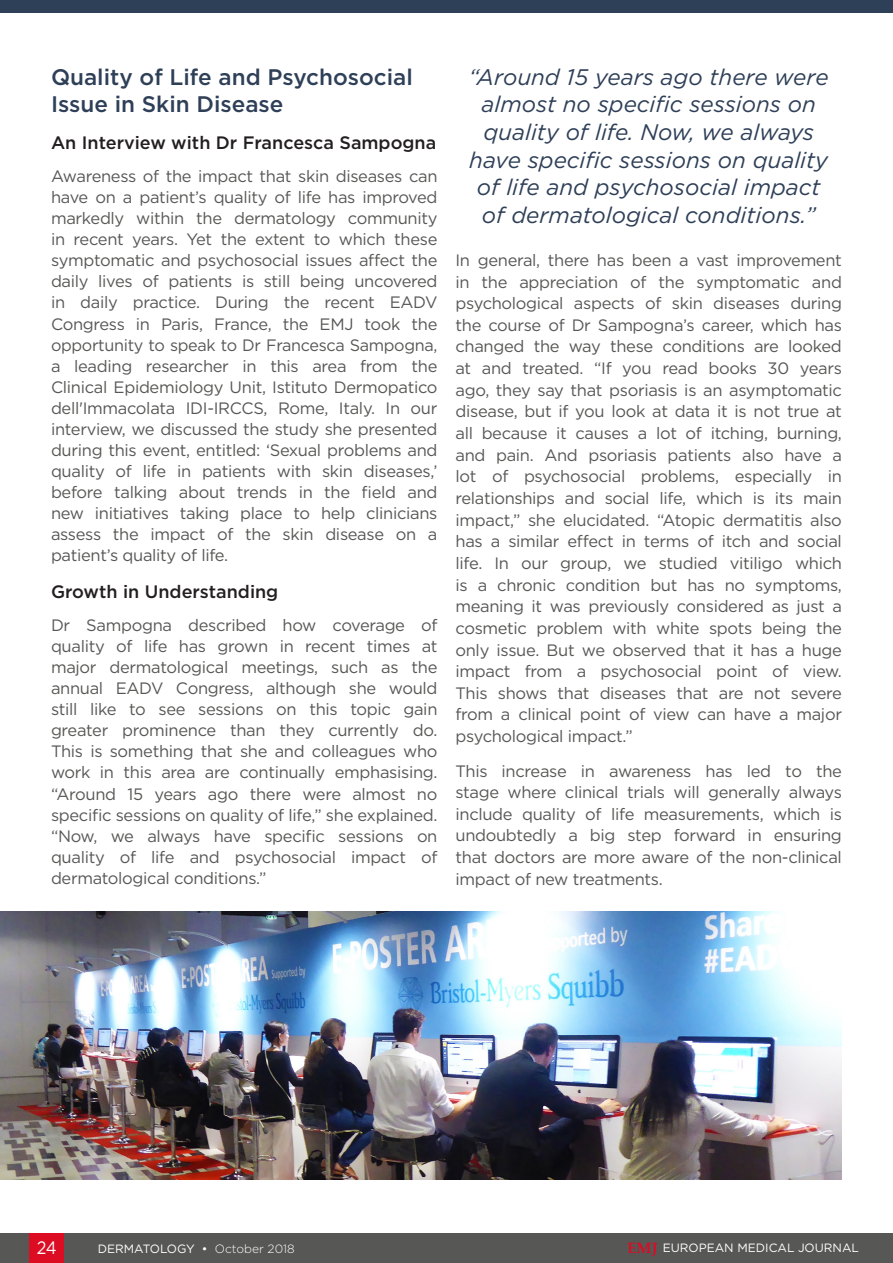
<style>
.page{position:relative;width:893px;height:1263px;background:#fff}
.page>*{position:absolute;margin:0;border:0;box-sizing:border-box;transform-origin:0 0}
.Body_Text_Quote{font:italic 22.5px/27.6px "Gotham";color:#2e3f58;text-align:center}
.T1__Congress_Headin{font:500 22.5px/27px "Gotham";color:#2e3f58}
.T2__Congress_Headin{font:500 18px "Gotham";color:#231f20}
.t1{font:18px "Gotham";color:#fff;scale:.9 1}
.Body_Text{font:16.5px/21px "Gotham";letter-spacing:-.02em;color:#575756;text-align:justify}
.t2{font:12px "Gotham";color:#fff}
.s1{font-weight:300}
.s2{font-family:"Palatino Linotype";font-weight:700;font-size:15px;color:#dc0c23}
</style>
<div class="page">
<div style="left:0;top:1233px;width:893px;height:30px;background:#575756"></div>
<div style="left:30px;top:1233px;width:34px;height:30px;background:#dc0c23"></div>
<img style="left:0;top:911px;width:842px;height:268px">
<div style="left:0;top:0;width:893px;height:13px;background:#2e3f58"></div>
<p class="T1__Congress_Headin" style="left:51px;top:63px;width:363px">Quality of Life and Psychosocial<br>Issue in Skin Disease</p>
<p class="T2__Congress_Headin" style="left:51px;top:130px;width:387px">An Interview with Dr Francesca Sampogna</p>
<p class="Body_Text" style="left:51px;top:166px;width:388px">Awareness of the impact that skin diseases can have on a patient’s quality of life has improved markedly within the dermatology community in recent years. Yet the extent to which these symptomatic and psychosocial issues affect the daily lives of patients is still being uncovered in daily practice. During the recent EADV Congress in Paris, France, the EMJ took the opportunity to speak to Dr Francesca Sampogna, a leading researcher in this area from the Clinical Epidemiology Unit, Istituto Dermopatico dell'Immacolata IDI-IRCCS, Rome, Italy. In our interview, we discussed the study she presented during this event, entitled: ‘Sexual problems and quality of life in patients with skin diseases,’ before talking about trends in the field and new initiatives taking place to help clinicians assess the impact of the skin disease on a patient’s quality of life.</p>
<p class="T2__Congress_Headin" style="left:51px;top:579px;width:229px">Growth in Understanding</p>
<p class="Body_Text" style="left:51px;top:615px;width:388px">Dr Sampogna described how coverage of quality of life has grown in recent times at major dermatological meetings, such as the annual EADV Congress, although she would still like to see sessions on this topic gain greater prominence than they currently do.<br>This is something that she and colleagues who work in this area are continually emphasising. “Around 15 years ago there were almost no specific sessions on quality of life,” she explained. “Now, we always have specific sessions on quality of life and psychosocial impact of dermatological conditions.”</p>
<p class="Body_Text_Quote" style="left:469px;top:63px;width:361px">“Around 15 years ago there were almost no specific sessions on quality of life. Now, we always have specific sessions on quality of life and psychosocial impact of dermatological conditions.”</p>
<p class="Body_Text" style="left:455px;top:249px;width:388px;line-height:21.6px">In general, there has been a vast improvement in the appreciation of the symptomatic and psychological aspects of skin diseases during the course of Dr Sampogna’s career, which has changed the way these conditions are looked at and treated. “If you read books 30 years ago, they say that psoriasis is an asymptomatic disease, but if you look at data it is not true at all because it causes a lot of itching, burning, and pain. And psoriasis patients also have a lot of psychosocial problems, especially in relationships and social life, which is its main impact,” she elucidated. “Atopic dermatitis also has a similar effect in terms of itch and social life. In our group, we studied vitiligo which is a chronic condition but has no symptoms, meaning it was previously considered as just a cosmetic problem with white spots being the only issue. But we observed that it has a huge impact from a psychosocial point of view.<br>This shows that diseases that are not severe from a clinical point of view can have a major psychological impact.”</p>
<p class="Body_Text" style="left:455px;top:759px;width:388px;line-height:21.6px">This increase in awareness has led to the stage where clinical trials will generally always include quality of life measurements, which is undoubtedly a big step forward in ensuring that doctors are more aware of the non-clinical impact of new treatments.</p>
<p class="t1" style="left:37px;top:1236px;width:24px">24</p>
<p class="t2" style="left:98px;top:1241px;width:198px">DERMATOLOGY • <span class="s1">October 2018</span></p>
<p class="t2" style="left:627px;top:1240px;width:233px"><span class="s2">EMJ</span> EUROPEAN MEDICAL JOURNAL</p>
</div>
